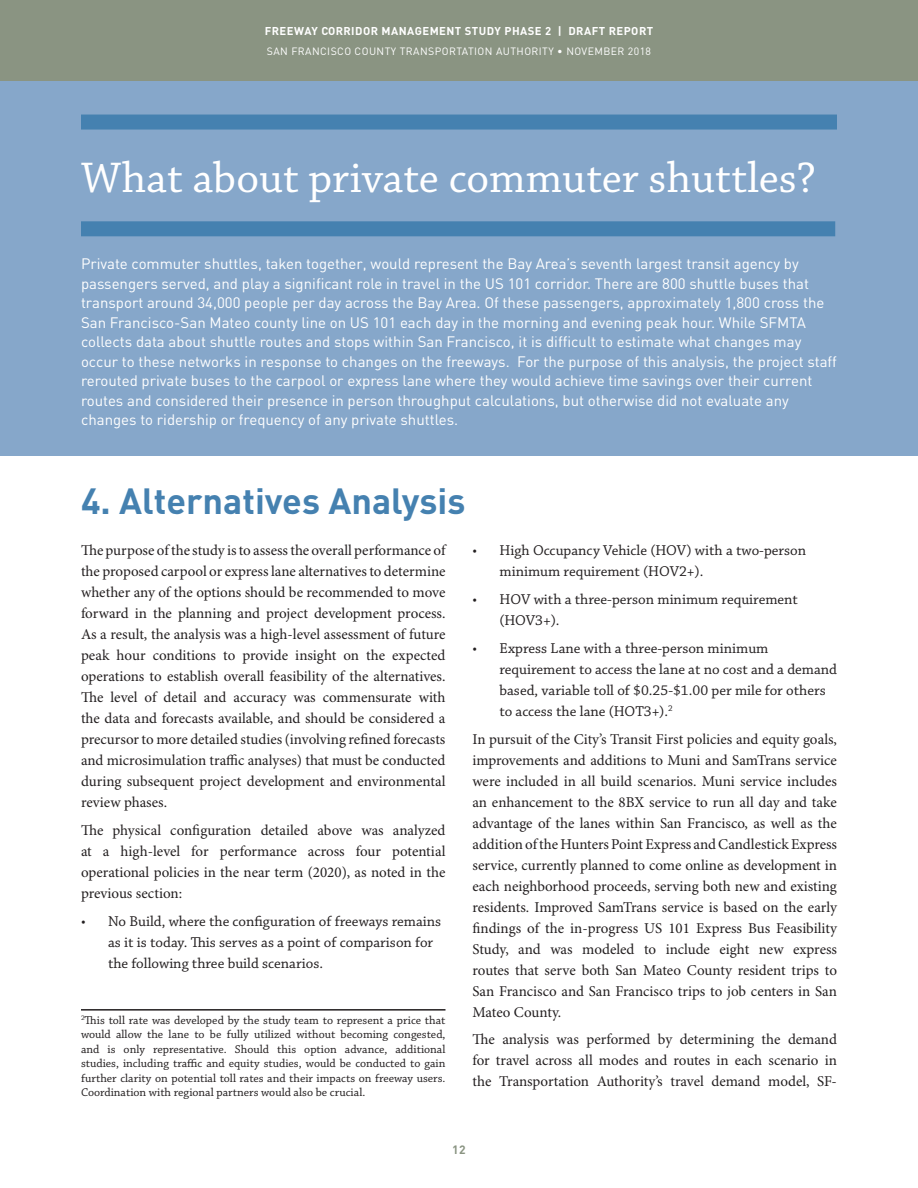
<style>
.page{position:relative;width:918px;height:1188px;background:#fff}
.page>*{position:absolute;margin:0;border:0;box-sizing:border-box;transform-origin:0 0}
.Sidebar_Title{font:45px "Chaparral Pro";color:#fff}
.Main_Header{font:700 36px "DIN";color:#4581b0}
.t1{font:15px/21px "Minion Pro";color:#231f20;text-align:justify}
.Sidebar_copy{font:15px/19.5px "DIN";color:#fff}
.Body_Copy_Bullets{font:15px/21px "Chaparral Pro";color:#231f20}
.Footnote{font:12px/14.4px "Chaparral Pro";color:#231f20;text-align:justify}
.t2{font:700 12px "DIN";color:#8a9482}
.t3{font:700 11.25px "DIN";letter-spacing:.04em;color:#fff}
.t4{font:10.5px "DIN";letter-spacing:.04em;color:#fff}
</style>
<div class="page">
<div style="left:0;top:0;width:918px;height:81px;background:#8a9482"></div>
<hr style="left:81px;top:1009px;width:365px;height:2px;background:#231f20">
<div style="left:0;top:81px;width:918px;height:375px;background:#86a7ca"></div>
<div style="left:81px;top:115px;width:756px;height:15px;background:#4581b0"></div>
<div style="left:81px;top:221px;width:754px;height:15px;background:#4581b0"></div>
<p class="t3" style="left:265px;top:24px;width:390px">FREEWAY CORRIDOR MANAGEMENT STUDY PHASE 2 | DRAFT REPORT</p>
<p class="t4" style="left:267px;top:45px;width:386px">SAN FRANCISCO COUNTY TRANSPORTATION AUTHORITY • NOVEMBER 2018</p>
<p class="Sidebar_Title" style="left:81px;top:153px;width:737px">What about private commuter shuttles?</p>
<p class="Sidebar_copy" style="left:81px;top:254px;width:758px">Private commuter shuttles, taken together, would represent the Bay Area’s seventh largest transit agency by passengers served, and play a significant role in travel in the US 101 corridor. There are 800 shuttle buses that transport around 34,000 people per day across the Bay Area. Of these passengers, approximately 1,800 cross the San Francisco-San Mateo county line on US 101 each day in the morning and evening peak hour. While SFMTA collects data about shuttle routes and stops within San Francisco, it is difficult to estimate what changes may occur to these networks in response to changes on the freeways. For the purpose of this analysis, the project staff rerouted private buses to the carpool or express lane where they would achieve time savings over their current routes and considered their presence in person throughput calculations, but otherwise did not evaluate any changes to ridership or frequency of any private shuttles.</p>
<p class="Main_Header" style="left:81px;top:477px;width:386px">4. Alternatives Analysis</p>
<p class="t1" style="left:81px;top:541px;width:366px">The purpose of the study is to assess the overall performance of the proposed carpool or express lane alternatives to determine whether any of the options should be recommended to move forward in the planning and project development process.<br>As a result, the analysis was a high-level assessment of future peak hour conditions to provide insight on the expected operations to establish overall feasibility of the alternatives.<br>The level of detail and accuracy was commensurate with the data and forecasts available, and should be considered a precursor to more detailed studies (involving refined forecasts and microsimulation traffic analyses) that must be conducted during subsequent project development and environmental review phases.</p>
<p class="t1" style="left:81px;top:820px;width:366px">The physical configuration detailed above was analyzed at a high-level for performance across four potential operational policies in the near term (2020), as noted in the previous section:</p>
<p class="Body_Copy_Bullets" style="left:108px;top:911px;width:335px;text-indent:-27px">• No Build, where the configuration of freeways remains as it is today. This serves as a point of comparison for the following three build scenarios.</p>
<p class="Footnote" style="left:81px;top:1014px;width:366px"><sup>2</sup>This toll rate was developed by the study team to represent a price that would allow the lane to be fully utilized without becoming congested, and is only representative. Should this option advance, additional studies, including traffic and equity studies, would be conducted to gain further clarity on potential toll rates and their impacts on freeway users.<br>Coordination with regional partners would also be crucial.</p>
<p class="Body_Copy_Bullets" style="left:500px;top:541px;width:308px;text-indent:-27px">• High Occupancy Vehicle (HOV) with a two-person minimum requirement (HOV2+).</p>
<p class="Body_Copy_Bullets" style="left:500px;top:590px;width:300px;text-indent:-27px">• HOV with a three-person minimum requirement (HOV3+).</p>
<p class="Body_Copy_Bullets" style="left:500px;top:638px;width:339px;text-indent:-27px">• Express Lane with a three-person minimum requirement to access the lane at no cost and a demand based, variable toll of $0.25-$1.00 per mile for others to access the lane (HOT3+).<sup>2</sup></p>
<p class="t1" style="left:472px;top:729px;width:366px">In pursuit of the City’s Transit First policies and equity goals, improvements and additions to Muni and SamTrans service were included in all build scenarios. Muni service includes an enhancement to the 8BX service to run all day and take advantage of the lanes within San Francisco, as well as the addition of the Hunters Point Express and Candlestick Express service, currently planned to come online as development in each neighborhood proceeds, serving both new and existing residents. Improved SamTrans service is based on the early findings of the in-progress US 101 Express Bus Feasibility Study, and was modeled to include eight new express routes that serve both San Mateo County resident trips to San Francisco and San Francisco trips to job centers in San Mateo County.</p>
<p class="t1" style="left:472px;top:1030px;width:366px">The analysis was performed by determining the demand for travel across all modes and routes in each scenario in the Transportation Authority’s travel demand model, SF-</p>
<p class="t2" style="left:452px;top:1141px;width:15px">12</p>
</div>
